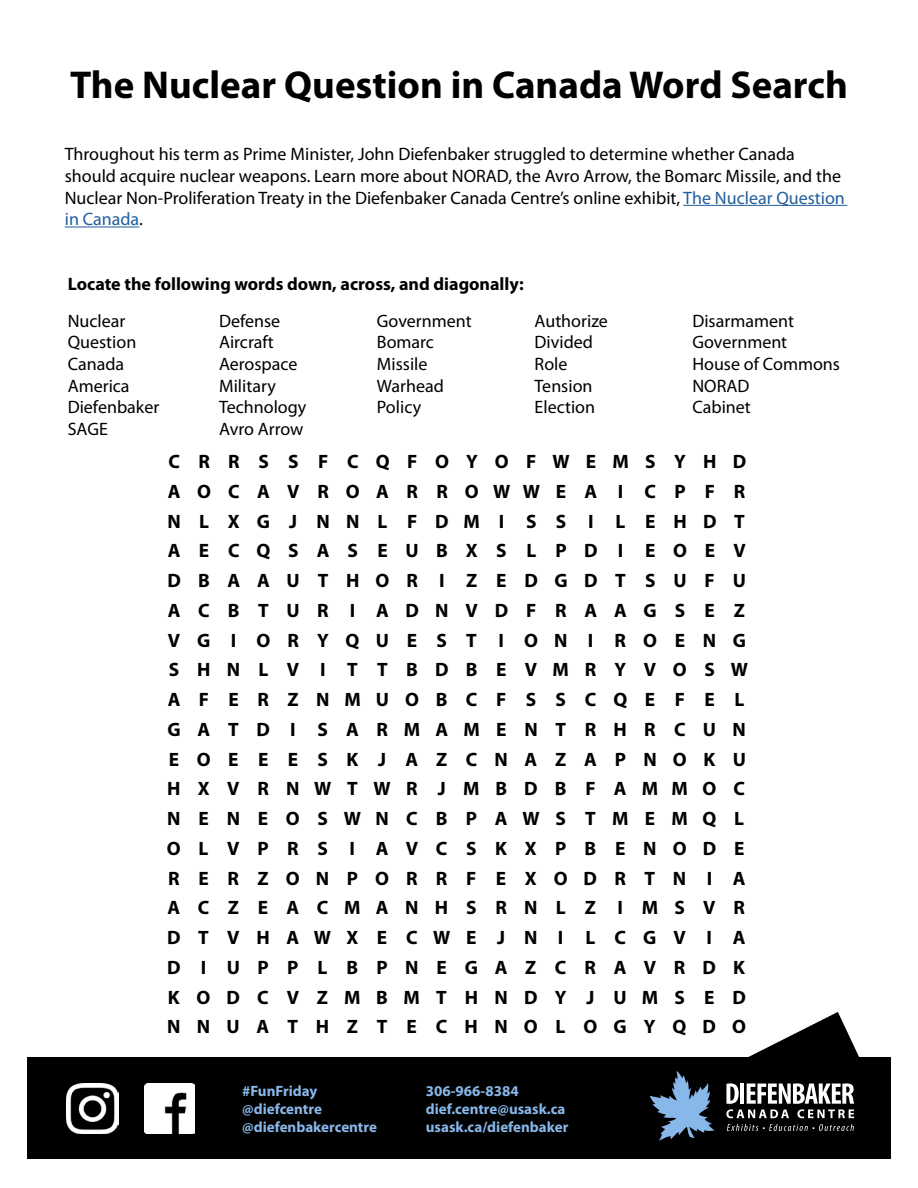
<style>
.page{position:relative;width:918px;height:1188px;background:#fff}
.page>*{position:absolute;margin:0;border:0;box-sizing:border-box;transform-origin:0 0}
.t1{font:700 39px "Myriad Pro";color:#000}
.t2{font:700 19.35px/29.7px "Myriad Pro";letter-spacing:.91em;color:#000}
.t3{font:18px/21.6px "Myriad Pro";color:#000}
.t4{font:700 18px "Myriad Pro";color:#000}
.t5{font:700 15px/18px "Myriad Pro";color:#88b7e9}
.s1{color:#215e9e}
</style>
<div class="page">
<div style="left:27px;top:1058px;width:864px;height:101px;background:#000"></div>
<svg style="left:741px;top:1012px;width:120px;height:46px"></svg>
<svg style="left:650px;top:1071px;width:65px;height:70px"></svg>
<svg style="left:726px;top:1083px;width:128px;height:35px"></svg>
<svg style="left:727px;top:1124px;width:127px;height:7px"></svg>
<img style="left:145px;top:1084px;width:49px;height:49px">
<img style="left:67px;top:1083px;width:51px;height:51px">
<hr style="left:683px;top:205px;width:164px;height:1px;background:#215e9e">
<hr style="left:65px;top:227px;width:74px;height:1px;background:#215e9e">
<h1 class="t1" style="left:70px;top:60px;width:779px">The Nuclear Question in Canada Word Search</h1>
<p class="t3" style="left:65px;top:143px;width:782px">Throughout his term as Prime Minister, John Diefenbaker struggled to determine whether Canada should acquire nuclear weapons. Learn more about NORAD, the Avro Arrow, the Bomarc Missile, and the Nuclear Non-Proliferation Treaty in the Diefenbaker Canada Centre’s online exhibit, <span class="s1">The Nuclear Question in Canada</span>.</p>
<p class="t4" style="left:68px;top:272px;width:457px">Locate the following words down, across, and diagonally:</p>
<p class="t3" style="left:68px;top:310px;width:93px">Nuclear<br>Question<br>Canada<br>America<br>Diefenbaker<br>SAGE</p>
<p class="t3" style="left:219px;top:310px;width:89px">Defense<br>Aircraft<br>Aerospace<br>Military<br>Technology<br>Avro Arrow</p>
<p class="t3" style="left:377px;top:310px;width:96px">Government<br>Bomarc<br>Missile<br>Warhead<br>Policy</p>
<p class="t3" style="left:535px;top:310px;width:75px">Authorize<br>Divided<br>Role<br>Tension<br>Election</p>
<p class="t3" style="left:692px;top:310px;width:149px">Disarmament<br>Government<br>House of Commons<br>NORAD<br>Cabinet</p>
<p class="t2" style="left:167px;top:446px;width:583px">CRRSSFCQFOYOFWEMSYHD<br>AOCAVROARROWWEA I CPFR<br>NLXGJNNLFDMI SS I LEHDT<br>AECQSASEUBXSLPDI EOEV<br>DBAAUTHOR I ZEDGDTSUFU<br>ACBTUR I ADNVDFRAAGSEZ<br>VG IORYQUEST ION I ROENG<br>SHNLV I TTBDBEVMRYVOSW<br>AFERZNMUOBCFSSCQEFEL<br>GATD I SARMAMENTRHRCUN<br>EOEEESKJAZCNAZAPNOKU<br>HXVRNWTWR JMBDBFAMMOC<br>NENEOSWNCBPAWSTMEMQL<br>OLVPRS I AVCSKXPBENODE<br>RERZONPORRFEXODRTNI A<br>ACZEACMANHSRNLZ IMSVR<br>DTVHAWXECWE JNI LCGV I A<br>D I UPPLBPNEGAZCRAVRDK<br>KODCVZMBMTHNDY J UMS ED<br>NNUATHZTECHNOLOGYQDO</p>
<p class="t5" style="left:242px;top:1082px;width:136px">#FunFriday @diefcentre @diefenbakercentre</p>
<p class="t5" style="left:426px;top:1082px;width:144px">306-966-8384 dief.centre@usask.ca usask.ca/diefenbaker</p>
</div>
